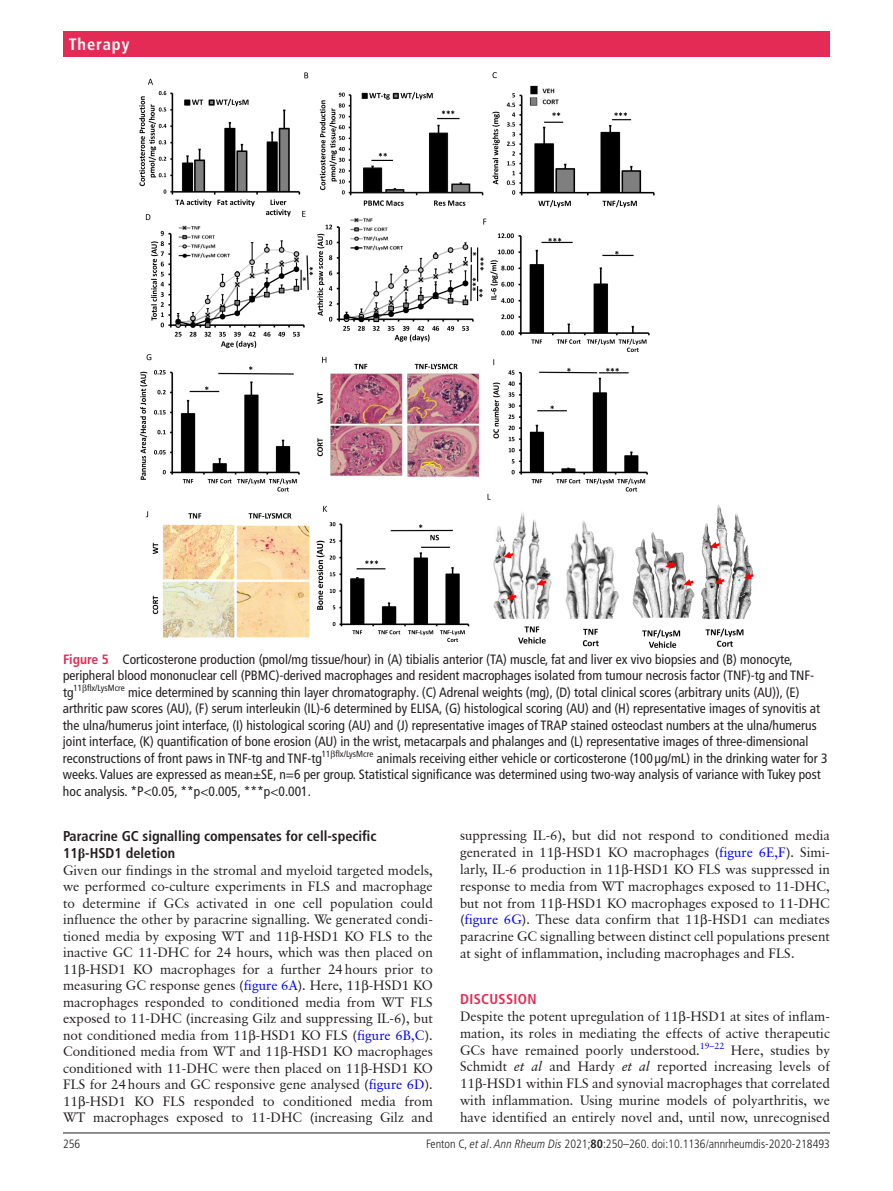
<style>
.page{position:relative;width:893px;height:1191px;background:#fff}
.page>*{position:absolute;margin:0;border:0;box-sizing:border-box;transform-origin:0 0}
.t1{font:700 condensed 16.5px "Frutiger LT Pro";letter-spacing:.055em;color:#fff}
.t2{font:700 condensed 14.25px/17.2px "Frutiger LT Pro";color:#231f20}
.t3{font:700 condensed 14.25px "Frutiger LT Pro";letter-spacing:.025em;color:#e42b56}
.t4{font:13.5px/16.5px "Classical Garamond BT";color:#231f20;text-align:justify}
.t5{font:condensed 13.5px/16.5px "Frutiger LT Pro";color:#231f20}
.t6{font:300 condensed 12px "Frutiger LT Pro";color:#231f20}
.t7{font:9px "Classical Garamond BT";color:#00f}
.s1{font-weight:700;color:#e42b56}
.s2{font-family:"Times New Roman";font-stretch:normal}
.s3{color:#00f}
.s4{font-style:italic}
.s5{font-weight:700}
</style>
<div class="page">
<hr style="left:63px;top:1132px;width:767px;height:1px;background:#231f20">
<div style="left:63px;top:31px;width:767px;height:25px;background:#e42b56"></div>
<img style="left:140px;top:72px;width:613px;height:575px">
<p class="t1" style="left:69px;top:34px;width:62px">Therapy</p>
<p class="t5" style="left:63px;top:651px;width:766px"><span class="s1">Figure 5</span> Corticosterone production (pmol/mg tissue/hour) in (A) tibialis anterior (TA) muscle, fat and liver ex vivo biopsies and (B) monocyte, peripheral blood mononuclear cell (PBMC)-derived macrophages and resident macrophages isolated from tumour necrosis factor (TNF)-tg and TNF&shy;tg<sup>11</sup> <sup>flx/LysMcre</sup> mice determined by scanning thin layer chromatography. (C) Adrenal weights (mg), (D) total clinical scores (arbitrary units (AU)), (E) arthritic paw scores (AU), (F) serum interleukin (IL)-6 determined by ELISA, (G) histological scoring (AU) and (H) representative images of synovitis at the ulna/humerus joint interface, (I) histological scoring (AU) and (J) representative images of TRAP stained osteoclast numbers at the ulna/humerus joint interface, (K) quantification of bone erosion (AU) in the wrist, metacarpals and phalanges and (L) representative images of three-dimensional reconstructions of front paws in TNF-tg and TNF-tg<sup>11</sup> <sup>flx/LysMcre</sup> animals receiving either vehicle or corticosterone (100 µg/mL) in the drinking water for 3 weeks. Values are expressed as mean±SE, n=6 per group. Statistical significance was determined using two-way analysis of variance with Tukey post hoc analysis. *P&lt;0.05, **p&lt;0.005, ***p&lt;0.001.</p>
<p class="t2" style="left:63px;top:827px;width:315px">Paracrine GC signalling compensates for cell-specific<br>11<span class="s2">β</span>-HSD1 deletion</p>
<p class="t4" style="left:63px;top:861px;width:371px">Given our findings in the stromal and myeloid targeted models, we performed co-culture experiments in FLS and macrophage to determine if GCs activated in one cell population could influence the other by paracrine signalling. We generated condi&shy;tioned media by exposing WT and 11 -HSD1 KO FLS to the inactive GC 11-DHC for 24 hours, which was then placed on 11 -HSD1 KO macrophages for a further 24hours prior to measuring GC response genes (<span class="s3">figure 6A</span>). Here, 11 -HSD1 KO macrophages responded to conditioned media from WT FLS exposed to 11-DHC (increasing Gilz and suppressing IL-6), but not conditioned media from 11 -HSD1 KO FLS (<span class="s3">figure 6B,C</span>).<br>Conditioned media from WT and 11 -HSD1 KO macrophages conditioned with 11-DHC were then placed on 11 -HSD1 KO FLS for 24hours and GC responsive gene analysed (<span class="s3">figure 6D</span>).<br>11 -HSD1 KO FLS responded to conditioned media from WT macrophages exposed to 11-DHC (increasing Gilz and</p>
<p class="t4" style="left:460px;top:827px;width:371px">suppressing IL-6), but did not respond to conditioned media generated in 11 -HSD1 KO macrophages (<span class="s3">figure 6E,F</span>). Simi&shy;larly, IL-6 production in 11 -HSD1 KO FLS was suppressed in response to media from WT macrophages exposed to 11-DHC, but not from 11 -HSD1 KO macrophages exposed to 11-DHC (<span class="s3">figure 6G</span>). These data confirm that 11 -HSD1 can mediates paracrine GC signalling between distinct cell populations present at sight of inflammation, including macrophages and FLS.</p>
<p class="t3" style="left:460px;top:990px;width:78px">DISCUSSION</p>
<p class="t4" style="left:460px;top:1007px;width:371px">Despite the potent upregulation of 11 -HSD1 at sites of inflam&shy;mation, its roles in mediating the effects of active therapeutic GCs have remained poorly understood.</p>
<p class="t7" style="left:700px;top:1039px;width:26px">19–22</p>
<p class="t4" style="left:460px;top:1041px;width:371px;text-indent:271px">Here, studies by Schmidt <span class="s4">et al</span> and Hardy <span class="s4">et al</span> reported increasing levels of 11 -HSD1 within FLS and synovial macrophages that correlated with inflammation. Using murine models of polyarthritis, we have identified an entirely novel and, until now, unrecognised</p>
<p class="t6" style="left:63px;top:1136px;width:19px">256</p>
<p class="t6" style="left:426px;top:1136px;width:405px">Fenton C, <span class="s4">et al</span>. <span class="s4">Ann Rheum Dis</span> 2021;<span class="s5">80</span>:250–260. doi:10.1136/annrheumdis-2020-218493</p>
</div>
